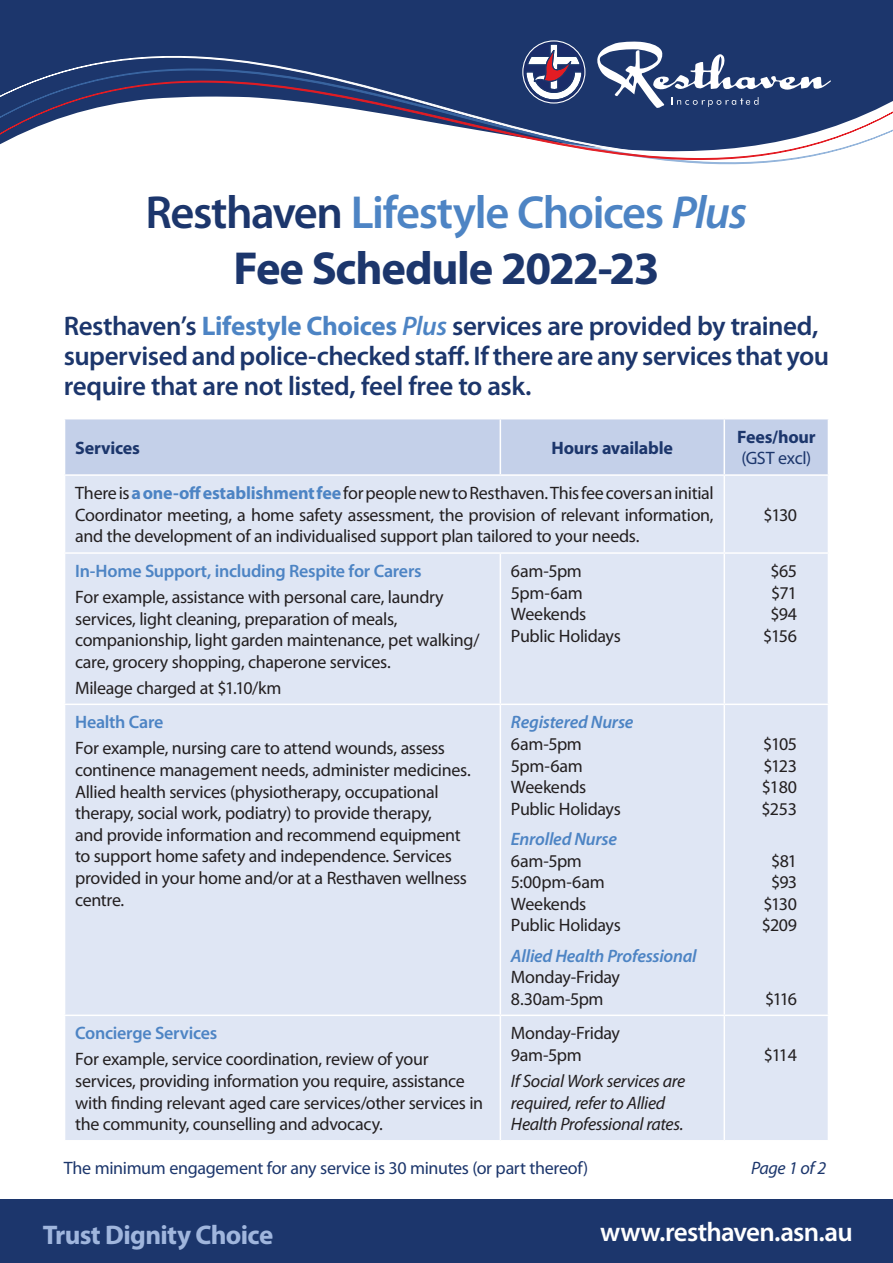
<style>
.page{position:relative;width:893px;height:1263px;background:#fff}
.page>*{position:absolute;margin:0;border:0;box-sizing:border-box;transform-origin:0 0}
.Body_Text{font:600 46.5px "Myriad Pro";letter-spacing:-.03em;color:#4d84c4}
.Body_Text-2{font:700 46.5px "Myriad Pro";letter-spacing:-.025em;color:#1c366c}
.Body_Text-3{font:600 27px "Myriad Pro";letter-spacing:-.02em;color:#1c366c}
.t1{font:600 27px "Myriad Pro";letter-spacing:-.03em;color:#fff}
.t2{font:700 27px "Myriad Pro";letter-spacing:-.025em;color:#a0b6dd}
.Body_Text-4{font:18px/21.6px "Myriad Pro";letter-spacing:-.02em;color:#231f20}
.Body_Text-5{font:italic 18px "Myriad Pro";letter-spacing:-.02em;color:#231f20}
.Body_Text-6{font:18px "Myriad Pro";letter-spacing:-.02em;color:#1c366c}
.Body_Text-7{font:600 18px "Myriad Pro";letter-spacing:-.015em;color:#4d84c4}
.Body_Text-8{font:italic 600 18px "Myriad Pro";letter-spacing:-.015em;color:#4d84c4}
.Body_Text-9{font:700 18px "Myriad Pro";letter-spacing:-.01em;color:#1c366c}
.Body_Text-10{font:italic 18px "Myriad Pro";letter-spacing:-.015em;color:#1c366c}
.s1{color:#1c366c}
.s2{font-style:italic}
.s3{font-weight:700;color:#4d84c4}
.s4{font-style:italic;color:#4d84c4}
</style>
<div class="page">
<div style="left:0;top:1199px;width:893px;height:64px;background:#1c366c"></div>
<div style="left:0;top:0;width:893px;height:52px;background:#1c366c"></div>
<div style="left:0;top:52px;width:893px;height:14px;background:#1c366c"></div>
<svg style="left:0;top:66px;width:893px;height:99px"></svg>
<svg style="left:0;top:80px;width:893px;height:80px"></svg>
<div style="left:65px;top:419px;width:763px;height:55px;background:#c4d0e9"></div>
<div style="left:65px;top:476px;width:763px;height:664px;background:#dfe6f4"></div>
<hr style="left:500px;top:419px;width:1px;height:55px;background:#fff">
<hr style="left:724px;top:419px;width:1px;height:55px;background:#fff">
<hr style="left:724px;top:476px;width:1px;height:76px;background:#fff">
<hr style="left:64px;top:552px;width:436px;height:2px;background:#fff">
<hr style="left:500px;top:552px;width:224px;height:2px;background:#fff">
<hr style="left:500px;top:554px;width:1px;height:149px;background:#fff">
<hr style="left:724px;top:552px;width:105px;height:2px;background:#fff">
<hr style="left:724px;top:554px;width:1px;height:149px;background:#fff">
<hr style="left:64px;top:703px;width:436px;height:2px;background:#fff">
<hr style="left:500px;top:703px;width:224px;height:2px;background:#fff">
<hr style="left:500px;top:705px;width:1px;height:309px;background:#fff">
<hr style="left:724px;top:703px;width:105px;height:2px;background:#fff">
<hr style="left:724px;top:705px;width:1px;height:309px;background:#fff">
<hr style="left:64px;top:1014px;width:436px;height:2px;background:#fff">
<hr style="left:500px;top:1014px;width:224px;height:2px;background:#fff">
<hr style="left:500px;top:1016px;width:1px;height:124px;background:#fff">
<hr style="left:724px;top:1014px;width:105px;height:2px;background:#fff">
<hr style="left:724px;top:1016px;width:1px;height:124px;background:#fff">
<svg style="left:523px;top:41px;width:62px;height:62px"></svg>
<div style="left:522px;top:40px;width:63px;height:64px;border:1px solid #fff;border-radius:50%"></div>
<svg style="left:526px;top:44px;width:56px;height:56px"></svg>
<svg style="left:596px;top:41px;width:235px;height:68px"></svg>
<p class="Body_Text" style="left:146px;top:183px;width:603px"><span class="s1">Resthaven</span> Lifestyle Choices <span class="s2">Plus</span></p>
<p class="Body_Text-2" style="left:233px;top:238px;width:428px">Fee Schedule 2022-23</p>
<p class="Body_Text-3" style="left:64px;top:309px;width:756px">Resthaven’s <span class="s3">Lifestyle Choices</span> <span class="s4">Plus</span> services are provided by trained,</p>
<p class="Body_Text-3" style="left:64px;top:339px;width:767px">supervised and police-checked staff. If there are any services that you</p>
<p class="Body_Text-3" style="left:64px;top:369px;width:469px">require that are not listed, feel free to ask.</p>
<p class="Body_Text-9" style="left:75px;top:436px;width:66px">Services</p>
<p class="Body_Text-9" style="left:551px;top:436px;width:123px">Hours available</p>
<p class="Body_Text-4" style="left:75px;top:482px;width:640px;text-align:justify">There is <span class="s3">a one-off establishment fee</span>for people new to Resthaven. This fee covers an initial Coordinator meeting, a home safety assessment, the provision of relevant information, and the development of an individualised support plan tailored to your needs.</p>
<p class="Body_Text-7" style="left:75px;top:560px;width:348px">In-Home Support, including Respite for Carers</p>
<p class="Body_Text-4" style="left:75px;top:586px;width:406px">For example, assistance with personal care, laundry services, light cleaning, preparation of meals, companionship, light garden maintenance, pet walking/ care, grocery shopping, chaperone services.</p>
<p class="Body_Text-4" style="left:75px;top:676px;width:208px">Mileage charged at $1.10/km</p>
<p class="Body_Text-7" style="left:75px;top:711px;width:90px">Health Care</p>
<p class="Body_Text-4" style="left:75px;top:737px;width:397px">For example, nursing care to attend wounds, assess continence management needs, administer medicines.<br>Allied health services (physiotherapy, occupational therapy, social work, podiatry) to provide therapy,<br>and provide information and recommend equipment to support home safety and independence. Services provided in your home and/or at a Resthaven wellness centre.</p>
<p class="Body_Text-7" style="left:75px;top:1022px;width:144px">Concierge Services</p>
<p class="Body_Text-4" style="left:75px;top:1048px;width:410px">For example, service coordination, review of your services, providing information you require, assistance with finding relevant aged care services/other services in the community, counselling and advocacy.</p>
<p class="Body_Text-4" style="left:511px;top:560px;width:72px">6am-5pm</p>
<p class="Body_Text-4" style="left:511px;top:582px;width:73px">5pm-6am</p>
<p class="Body_Text-4" style="left:511px;top:603px;width:77px">Weekends</p>
<p class="Body_Text-4" style="left:511px;top:625px;width:111px">Public Holidays</p>
<p class="Body_Text-8" style="left:511px;top:711px;width:124px">Registered Nurse</p>
<p class="Body_Text-4" style="left:511px;top:733px;width:72px">6am-5pm</p>
<p class="Body_Text-4" style="left:511px;top:754px;width:73px">5pm-6am</p>
<p class="Body_Text-4" style="left:511px;top:776px;width:77px">Weekends</p>
<p class="Body_Text-4" style="left:511px;top:798px;width:111px">Public Holidays</p>
<p class="Body_Text-8" style="left:511px;top:827px;width:107px">Enrolled Nurse</p>
<p class="Body_Text-4" style="left:511px;top:849px;width:72px">6am-5pm</p>
<p class="Body_Text-4" style="left:511px;top:871px;width:95px">5:00pm-6am</p>
<p class="Body_Text-4" style="left:511px;top:893px;width:77px">Weekends</p>
<p class="Body_Text-4" style="left:511px;top:914px;width:111px">Public Holidays</p>
<p class="Body_Text-8" style="left:511px;top:944px;width:187px">Allied Health Professional</p>
<p class="Body_Text-4" style="left:511px;top:966px;width:111px">Monday-Friday</p>
<p class="Body_Text-4" style="left:511px;top:987px;width:94px">8.30am-5pm</p>
<p class="Body_Text-4" style="left:511px;top:1022px;width:111px">Monday-Friday</p>
<p class="Body_Text-4" style="left:511px;top:1044px;width:72px">9am-5pm</p>
<p class="Body_Text-5" style="left:511px;top:1070px;width:176px">If Social Work services are</p>
<p class="Body_Text-5" style="left:511px;top:1091px;width:156px">required, refer to Allied</p>
<p class="Body_Text-5" style="left:511px;top:1113px;width:174px">Health Professional rates.</p>
<p class="Body_Text-9" style="left:737px;top:425px;width:80px">Fees/hour</p>
<p class="Body_Text-6" style="left:741px;top:447px;width:71px">(GST excl)</p>
<p class="Body_Text-4" style="left:764px;top:504px;width:35px">$130</p>
<p class="Body_Text-4" style="left:770px;top:560px;width:28px">$65</p>
<p class="Body_Text-4" style="left:771px;top:582px;width:27px">$71</p>
<p class="Body_Text-4" style="left:770px;top:603px;width:28px">$94</p>
<p class="Body_Text-4" style="left:763px;top:625px;width:35px">$156</p>
<p class="Body_Text-4" style="left:763px;top:733px;width:35px">$105</p>
<p class="Body_Text-4" style="left:763px;top:754px;width:35px">$123</p>
<p class="Body_Text-4" style="left:762px;top:776px;width:37px">$180</p>
<p class="Body_Text-4" style="left:761px;top:798px;width:37px">$253</p>
<p class="Body_Text-4" style="left:771px;top:849px;width:28px">$81</p>
<p class="Body_Text-4" style="left:771px;top:871px;width:27px">$93</p>
<p class="Body_Text-4" style="left:763px;top:893px;width:35px">$130</p>
<p class="Body_Text-4" style="left:762px;top:914px;width:37px">$209</p>
<p class="Body_Text-4" style="left:765px;top:987px;width:34px">$116</p>
<p class="Body_Text-4" style="left:764px;top:1044px;width:35px">$114</p>
<p class="Body_Text-6" style="left:64px;top:1157px;width:526px">The minimum engagement for any service is 30 minutes (or part thereof)</p>
<p class="Body_Text-10" style="left:751px;top:1157px;width:77px">Page 1 of 2</p>
<p class="t2" style="left:43px;top:1217px;width:232px">Trust Dignity Choice</p>
<p class="t1" style="left:600px;top:1214px;width:254px">www.resthaven.asn.au</p>
</div>
